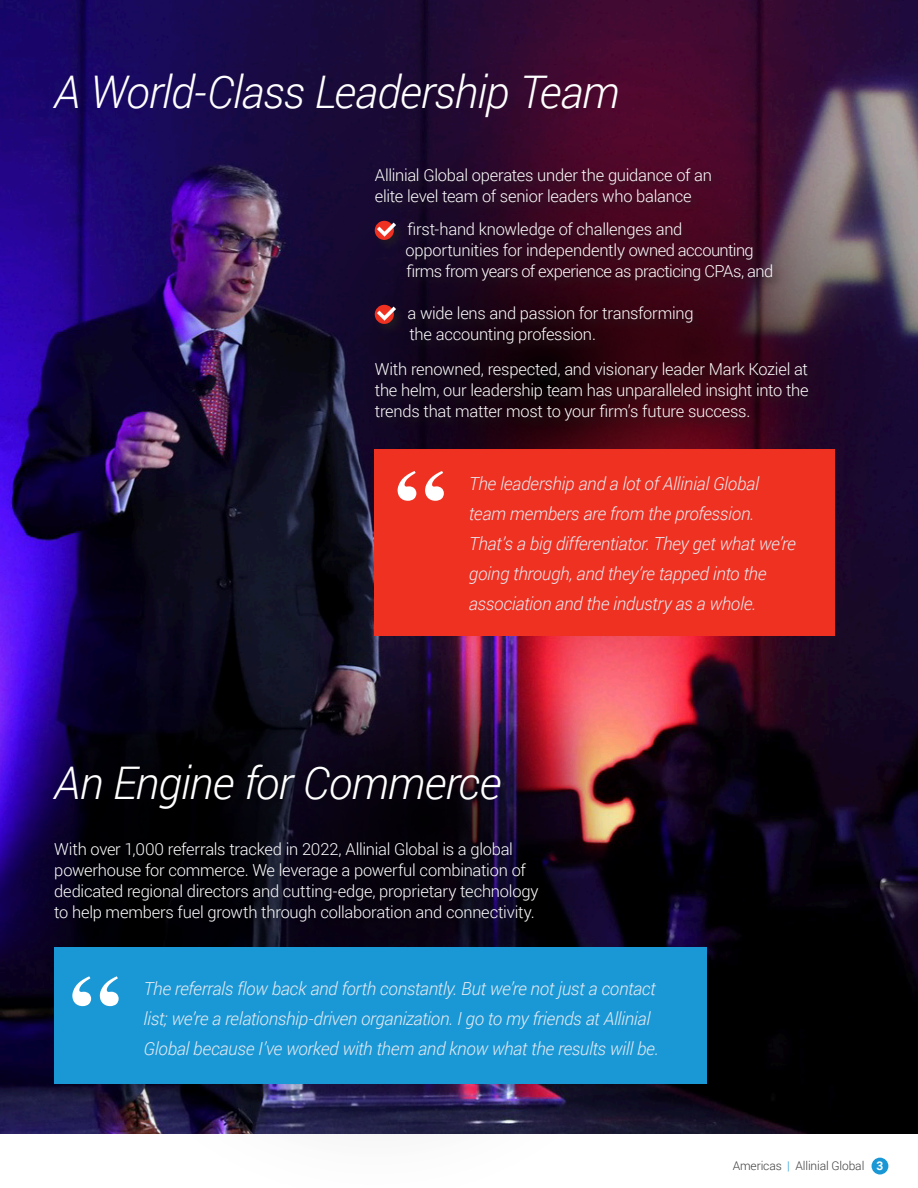
<style>
.page{position:relative;width:918px;height:1188px;background:#fff}
.page>*{position:absolute;margin:0;border:0;box-sizing:border-box;transform-origin:0 0}
.t1{font:italic 300 45px "Roboto";letter-spacing:-.02em;color:#fff}
.t2{font:italic 300 18px/30px "Roboto";letter-spacing:-.02em;color:#e6eaf1}
.subhead{font:300 16.5px/21px "Roboto";letter-spacing:-.015em;color:#fff}
.t3{font:300 12px "Roboto";letter-spacing:-.01em;color:#3e3e3f}
.s1{color:#1a98d6}
.s2{font-weight:700;color:#fff}
</style>
<div class="page">
<div style="left:872px;top:1158px;width:16px;height:16px;background:#1a98d6;border-radius:50%"></div>
<img style="left:1px;top:0;width:917px;height:1134px">
<svg style="left:1px;top:624px;width:39px;height:118px;background:#5210ec"></svg>
<svg style="left:1px;top:742px;width:39px;height:392px;background:#170456"></svg>
<img style="left:210px;top:43px;width:670px;height:670px;border-radius:50%">
<svg style="left:361px;top:16px;width:557px;height:670px;background:#391839"></svg>
<img style="left:40px;top:555px;width:670px;height:579px">
<img style="left:0;top:0;width:1px;height:1134px">
<div style="left:372px;top:166px;width:449px;height:266px;background:#231f20;opacity:.75"></div>
<svg style="left:373px;top:219px;width:27px;height:20px"></svg>
<svg style="left:373px;top:303px;width:27px;height:20px"></svg>
<div style="left:375px;top:450px;width:460px;height:186px;background:#ef3122"></div>
<svg style="left:398px;top:471px;width:46px;height:30px"></svg>
<div style="left:54px;top:947px;width:652px;height:136px;background:#1a98d6"></div>
<svg style="left:72px;top:976px;width:47px;height:30px"></svg>
<p class="t1" style="left:54px;top:61px;width:567px">A World-Class Leadership Team</p>
<p class="subhead" style="left:375px;top:165px;width:339px">Allinial Global operates under the guidance of an elite level team of senior leaders who balance</p>
<p class="subhead" style="left:406px;top:219px;width:369px">first-hand knowledge of challenges and opportunities for independently owned accounting firms from years of experience as practicing CPAs, and</p>
<p class="subhead" style="left:407px;top:303px;width:288px">a wide lens and passion for transforming the accounting profession.</p>
<p class="subhead" style="left:375px;top:358px;width:436px;text-align:justify">With renowned, respected, and visionary leader Mark Koziel at the helm, our leadership team has unparalleled insight into the trends that matter most to your firm’s future success.</p>
<p class="t2" style="left:469px;top:468px;width:329px">The leadership and a lot of Allinial Global team members are from the profession.<br>That’s a big differentiator. They get what we’re going through, and they’re tapped into the association and the industry as a whole.</p>
<p class="t1" style="left:54px;top:752px;width:449px">An Engine for Commerce</p>
<p class="subhead" style="left:54px;top:838px;width:486px">With over 1,000 referrals tracked in 2022, Allinial Global is a global powerhouse for commerce. We leverage a powerful combination of dedicated regional directors and cutting-edge, proprietary technology to help members fuel growth through collaboration and connectivity.</p>
<p class="t2" style="left:144px;top:973px;width:517px">The referrals flow back and forth constantly. But we’re not just a contact list; we’re a relationship-driven organization. I go to my friends at Allinial<br>Global because I’ve worked with them and know what the results will be.</p>
<p class="t3" style="left:733px;top:1158px;width:152px">Americas <span class="s1">|</span> Allinial Global <span class="s2">3</span></p>
</div>
